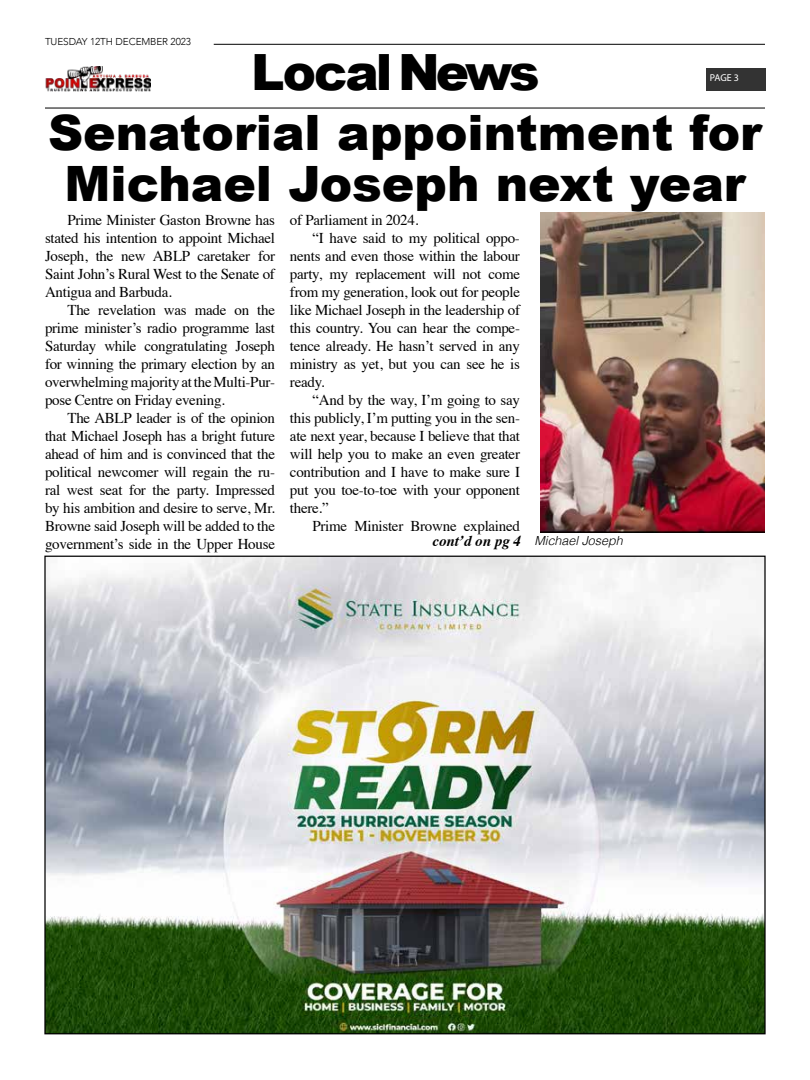
<style>
.page{position:relative;width:810px;height:1080px;background:#fff}
.page>*{position:absolute;margin:0;border:0;box-sizing:border-box;transform-origin:0 0}
.t1{font:900 50px "Arial";letter-spacing:-.06em;color:#000}
.t2{font:900 48.75px/51.2px "Arial";color:#000;text-align:center}
.t3{font:15px/18px "Times";letter-spacing:-.02em;color:#000;text-align:justify}
.t4{font:italic 300 12.5px "Helvetica";color:#000}
.t5{font:300 10px "Avenir";letter-spacing:-.01em;color:#000}
.t6{font:10px "Myriad Pro";color:#fff}
.s1{font-family:"Times";font-weight:700;font-size:15px}
</style>
<div class="page">
<hr style="left:45px;top:107px;width:720px;height:2px;background:#333">
<hr style="left:214px;top:44px;width:551px;height:1px;background:#333">
<div style="left:706px;top:68px;width:60px;height:23px;background:#333"></div>
<img style="left:45px;top:66px;width:106px;height:25px">
<img style="left:46px;top:558px;width:718px;height:474px">
<img style="left:540px;top:212px;width:225px;height:321px">
<p class="t5" style="left:45px;top:35px;width:148px">TUESDAY 12TH DECEMBER 2023</p>
<h1 class="t1" style="left:251px;top:36px;width:290px">Local News</h1>
<p class="t6" style="left:710px;top:72px;width:31px">PAGE 3</p>
<h2 class="t2" style="left:48px;top:105px;width:715px">Senatorial appointment for<br>Michael Joseph next year</h2>
<p class="t3" style="left:45px;top:210px;width:232px;text-indent:22px">Prime Minister Gaston Browne has stated his intention to appoint Michael Joseph, the new ABLP caretaker for Saint John’s Rural West to the Senate of Antigua and Barbuda.</p>
<p class="t3" style="left:45px;top:300px;width:232px;text-indent:22px">The revelation was made on the prime minister’s radio programme last Saturday while congratulating Joseph for winning the primary election by an overwhelming majority at the Multi-Pur&shy;pose Centre on Friday evening.</p>
<p class="t3" style="left:45px;top:408px;width:232px;text-indent:22px">The ABLP leader is of the opinion that Michael Joseph has a bright future ahead of him and is convinced that the political newcomer will regain the ru&shy;ral west seat for the party. Impressed by his ambition and desire to serve, Mr.<br>Browne said Joseph will be added to the government’s side in the Upper House</p>
<p class="t3" style="left:290px;top:210px;width:130px">of Parliament in 2024.</p>
<p class="t3" style="left:312px;top:228px;width:209px">“I have said to my political oppo-</p>
<p class="t3" style="left:290px;top:246px;width:231px">nents and even those within the labour</p>
<p class="t3" style="left:290px;top:264px;width:232px">party, my replacement will not come</p>
<p class="t3" style="left:290px;top:282px;width:232px">from my generation, look out for people</p>
<p class="t3" style="left:290px;top:300px;width:232px">like Michael Joseph in the leadership of</p>
<p class="t3" style="left:290px;top:318px;width:232px">this country. You can hear the compe-</p>
<p class="t3" style="left:290px;top:336px;width:232px">tence already. He hasn’t served in any</p>
<p class="t3" style="left:290px;top:354px;width:232px">ministry as yet, but you can see he is</p>
<p class="t3" style="left:290px;top:372px;width:36px">ready.</p>
<p class="t3" style="left:312px;top:390px;width:209px">“And by the way, I’m going to say</p>
<p class="t3" style="left:290px;top:408px;width:232px">this publicly, I’m putting you in the sen-</p>
<p class="t3" style="left:290px;top:426px;width:232px">ate next year, because I believe that that</p>
<p class="t3" style="left:290px;top:444px;width:232px">will help you to make an even greater</p>
<p class="t3" style="left:290px;top:462px;width:232px">contribution and I have to make sure I</p>
<p class="t3" style="left:290px;top:480px;width:232px">put you toe-to-toe with your opponent</p>
<p class="t3" style="left:290px;top:498px;width:40px">there.”</p>
<p class="t3" style="left:312px;top:516px;width:209px">Prime Minister Browne explained</p>
<p class="t4" style="left:432px;top:530px;width:192px"><span class="s1">cont’d on pg 4</span> Michael Joseph</p>
</div>
